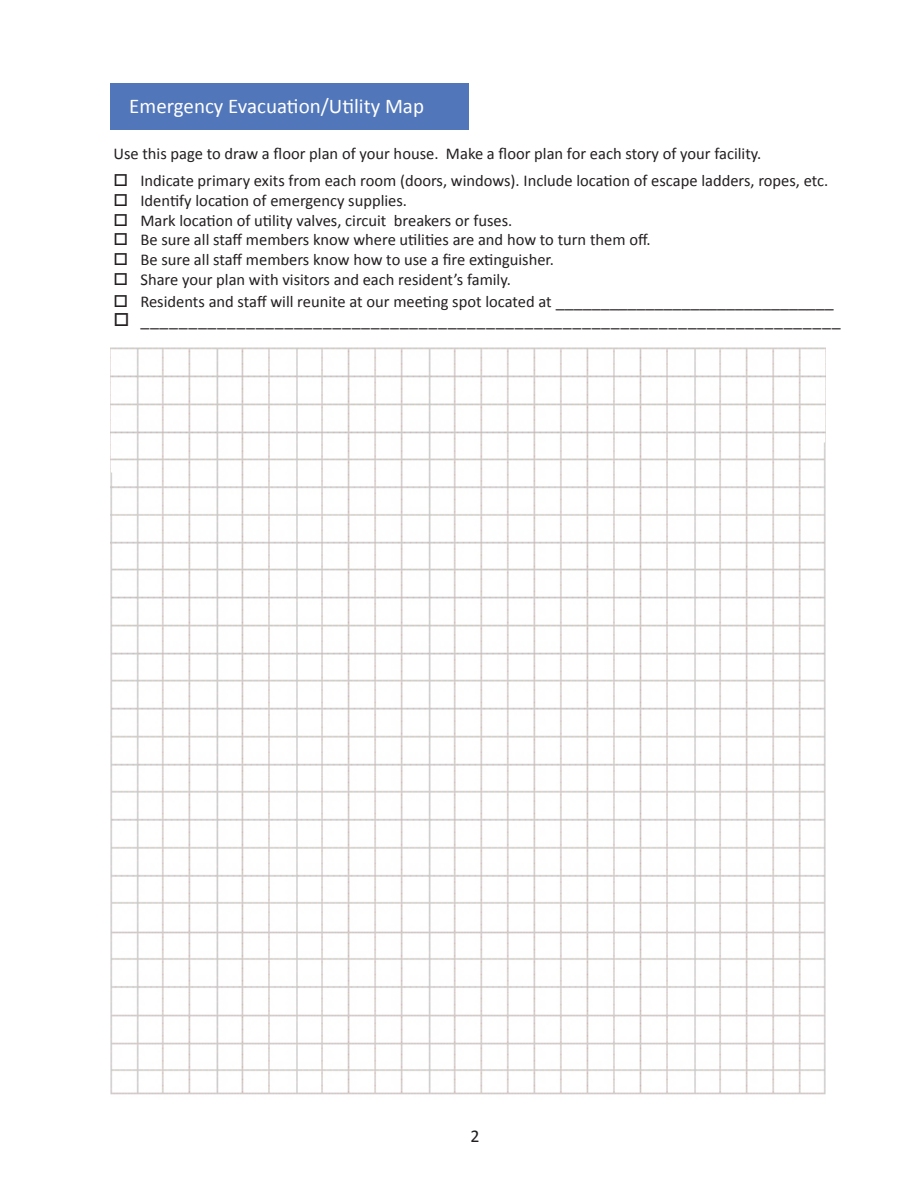
<style>
.page{position:relative;width:923px;height:1193px;background:#fff}
.page>*{position:absolute;margin:0;border:0;box-sizing:border-box;transform-origin:0 0}
.t1{font:21px "Calibri";color:#fff}
.Body_text{font:18px "Calibri";color:#231f20}
.Body_text-2{font:16.5px "Calibri";color:#231f20}
.s1{font-size:18px}
</style>
<div class="page">
<div style="left:110px;top:83px;width:358px;height:47px;background:#5176ba"></div>
<svg style="left:110px;top:347px;width:716px;height:748px"></svg>
<p class="t1" style="left:129px;top:93px;width:296px">Emergency Evacuation/Utility Map</p>
<p class="Body_text-2" style="left:113px;top:143px;width:649px">Use this page to draw a floor plan of your house. Make a floor plan for each story of your facility.</p>
<p class="Body_text-2" style="left:140px;top:170px;width:689px">Indicate primary exits from each room (doors, windows). Include location of escape ladders, ropes, etc.</p>
<p class="Body_text-2" style="left:140px;top:190px;width:268px">Identify location of emergency supplies.</p>
<p class="Body_text-2" style="left:140px;top:210px;width:373px">Mark location of utility valves, circuit breakers or fuses.</p>
<p class="Body_text-2" style="left:140px;top:230px;width:512px">Be sure all staff members know where utilities are and how to turn them off.</p>
<p class="Body_text-2" style="left:140px;top:249px;width:415px">Be sure all staff members know how to use a fire extinguisher.</p>
<p class="Body_text-2" style="left:140px;top:269px;width:372px">Share your plan with visitors and each resident’s family.</p>
<p class="Body_text-2" style="left:140px;top:291px;width:695px">Residents and staff will reunite at our meeting spot located at <span class="s1">_______________________________</span></p>
<p class="Body_text" style="left:140px;top:309px;width:701px">_________________________________________________________________________</p>
<p class="Body_text" style="left:470px;top:1124px;width:11px">2</p>
</div>
